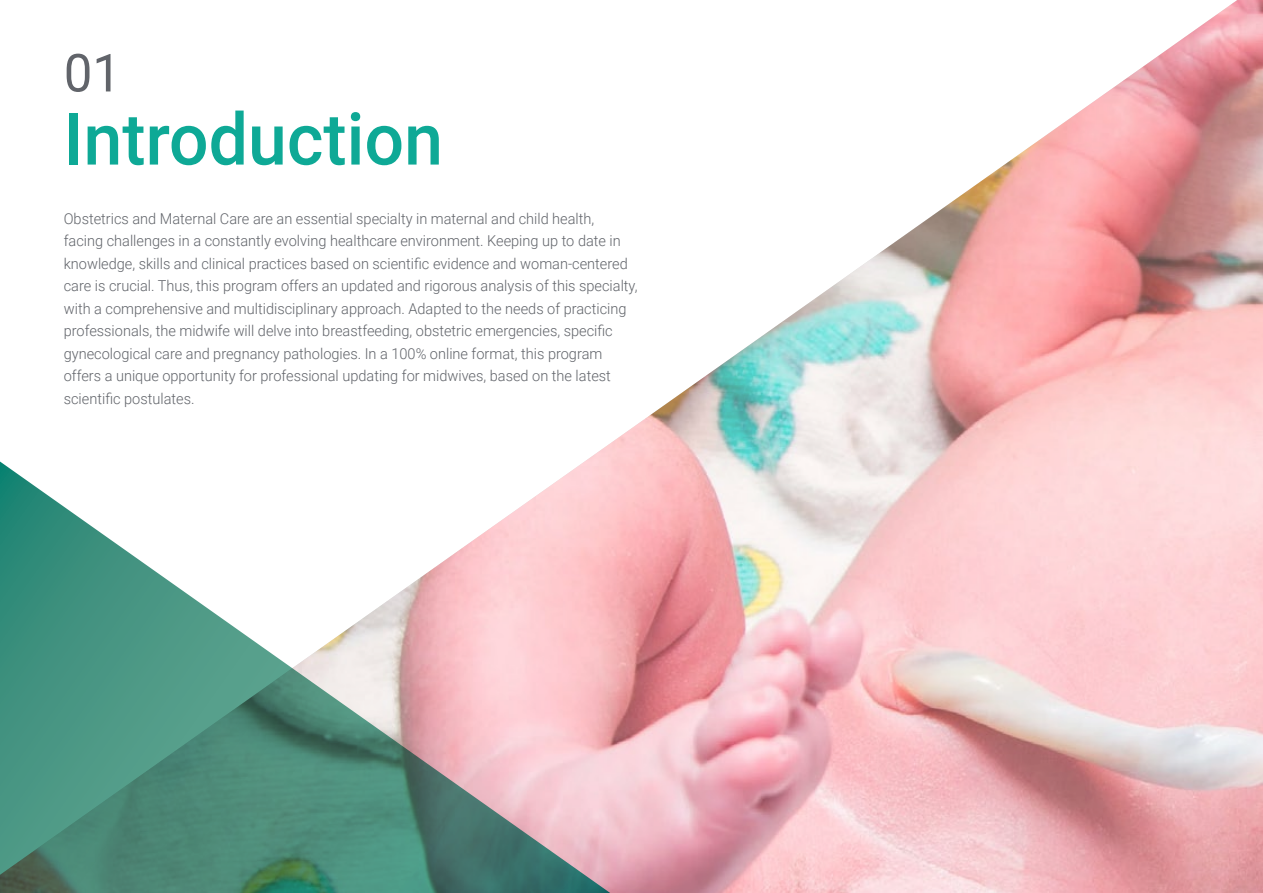
<style>
.page{position:relative;width:1263px;height:893px;background:#fff}
.page>*{position:absolute;margin:0;border:0;box-sizing:border-box;transform-origin:0 0}
.t1{font:500 72px "Roboto";color:#0ea996}
.t2{font:52.5px "Roboto";color:#61646a}
.t3{font:300 15px/22.5px "Roboto";color:#61646a}
</style>
<div class="page">
<img style="left:607px;top:0;width:656px;height:893px">
<svg style="left:0;top:446px;width:640px;height:447px"></svg>
<h2 class="t2" style="left:64px;top:36px;width:59px">01</h2>
<h1 class="t1" style="left:64px;top:89px;width:381px">Introduction</h1>
<p class="t3" style="left:64px;top:207px;width:575px">Obstetrics and Maternal Care are an essential specialty in maternal and child health,<br>facing challenges in a constantly evolving healthcare environment. Keeping up to date in knowledge, skills and clinical practices based on scientific evidence and woman-centered care is crucial. Thus, this program offers an updated and rigorous analysis of this specialty, with a comprehensive and multidisciplinary approach. Adapted to the needs of practicing professionals, the midwife will delve into breastfeeding, obstetric emergencies, specific gynecological care and pregnancy pathologies. In a 100% online format, this program offers a unique opportunity for professional updating for midwives, based on the latest scientific postulates.</p>
</div>
